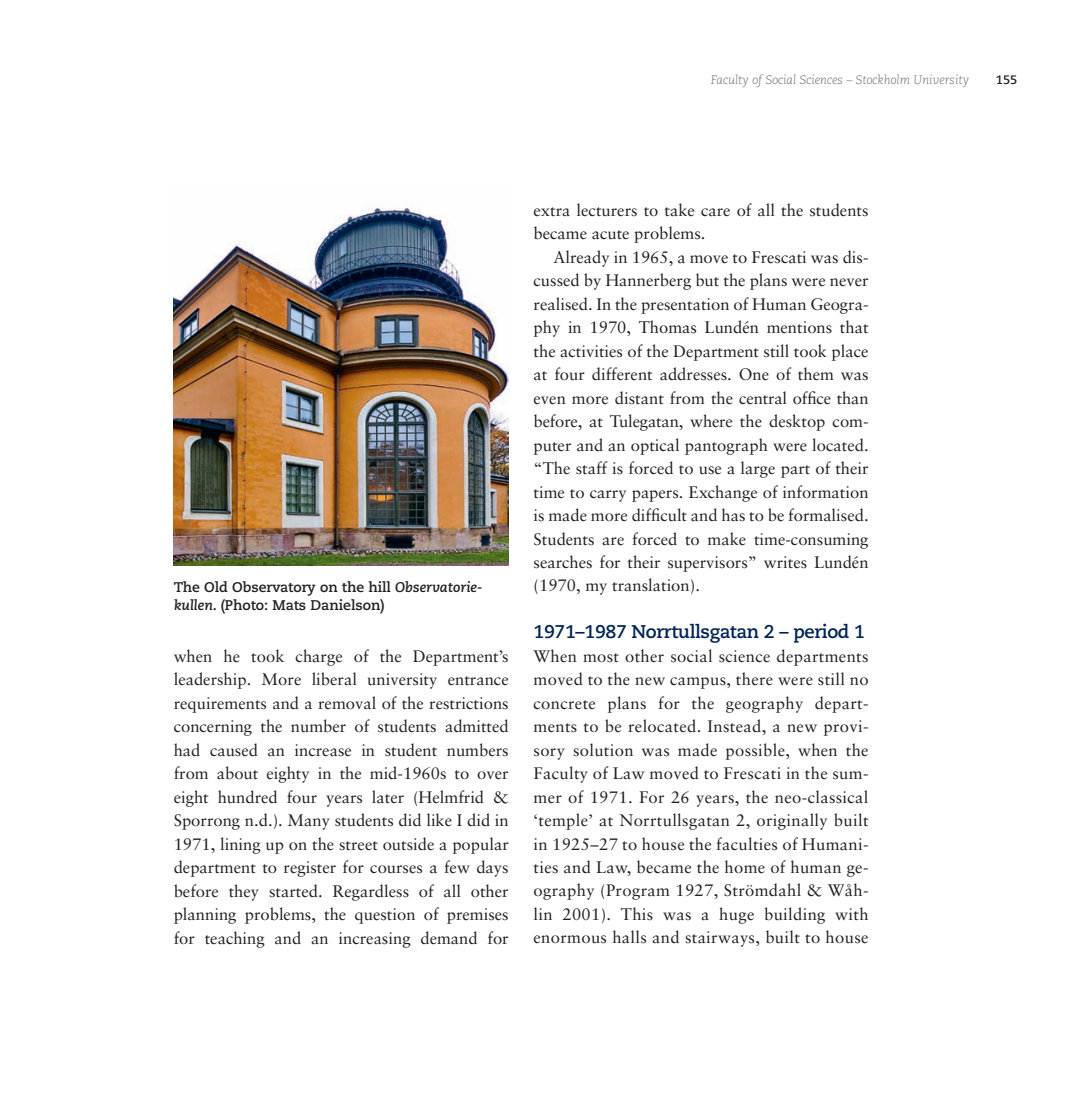
<style>
.page{position:relative;width:1092px;height:1117px;background:#fff}
.page>*{position:absolute;margin:0;border:0;box-sizing:border-box;transform-origin:0 0}
.t1{font:700 18.38px "Caecilia LT Std";letter-spacing:-.02em;color:#002359}
.t2{font:16.62px/23.4px "Sabon";color:#231f20;text-align:justify}
.t3{font:700 14px/18.4px "Caecilia LT Std";color:#231f20}
.t4{font:italic 300 12.25px "Caecilia LT Std";color:#6c6d70}
.t5{font:700 12.25px "Caecilia LT Std";color:#231f20}
.s1{font-style:italic}
</style>
<div class="page">
<img style="left:174px;top:205px;width:334px;height:361px">
<p class="t4" style="left:710px;top:73px;width:260px">Faculty of Social Sciences – Stockholm University</p>
<p class="t5" style="left:995px;top:72px;width:23px">155</p>
<p class="t3" style="left:174px;top:577px;width:310px">The Old Observatory on the hill <span class="s1">Observatorie&shy;kullen</span>. (Photo: Mats Danielson)</p>
<p class="t2" style="left:174px;top:644px;width:336px">when he took charge of the Department’s leadership. More liberal university entrance requirements and a removal of the restrictions concerning the number of students admitted had caused an increase in student numbers from about eighty in the mid-1960s to over eight hundred four years later (Helmfrid &amp; Sporrong n.d.). Many students did like I did in 1971, lining up on the street outside a popular department to register for courses a few days before they started. Regardless of all other planning problems, the question of premises for teaching and an increasing demand for</p>
<p class="t2" style="left:533px;top:198px;width:336px">extra lecturers to take care of all the students became acute problems.</p>
<p class="t2" style="left:533px;top:245px;width:336px;text-indent:20px">Already in 1965, a move to Frescati was dis&shy;cussed by Hannerberg but the plans were never realised. In the presentation of Human Geogra&shy;phy in 1970, Thomas Lundén mentions that the activities of the Department still took place at four different addresses. One of them was even more distant from the central office than before, at Tulegatan, where the desktop com&shy;puter and an optical pantograph were located. “The staff is forced to use a large part of their time to carry papers. Exchange of information is made more difficult and has to be formalised.<br>Students are forced to make time-consuming searches for their supervisors” writes Lundén (1970, my translation).</p>
<p class="t1" style="left:533px;top:621px;width:333px">1971–1987 Norrtullsgatan 2 – period 1</p>
<p class="t2" style="left:533px;top:644px;width:336px">When most other social science departments moved to the new campus, there were still no concrete plans for the geography depart&shy;ments to be relocated. Instead, a new provi&shy;sory solution was made possible, when the Faculty of Law moved to Frescati in the sum&shy;mer of 1971. For 26 years, the neo-classical ‘temple’ at Norrtullsgatan 2, originally built in 1925–27 to house the faculties of Humani&shy;ties and Law, became the home of human ge&shy;ography (Program 1927, Strömdahl &amp; Wåh&shy;lin 2001). This was a huge building with enormous halls and stairways, built to house</p>
</div>
